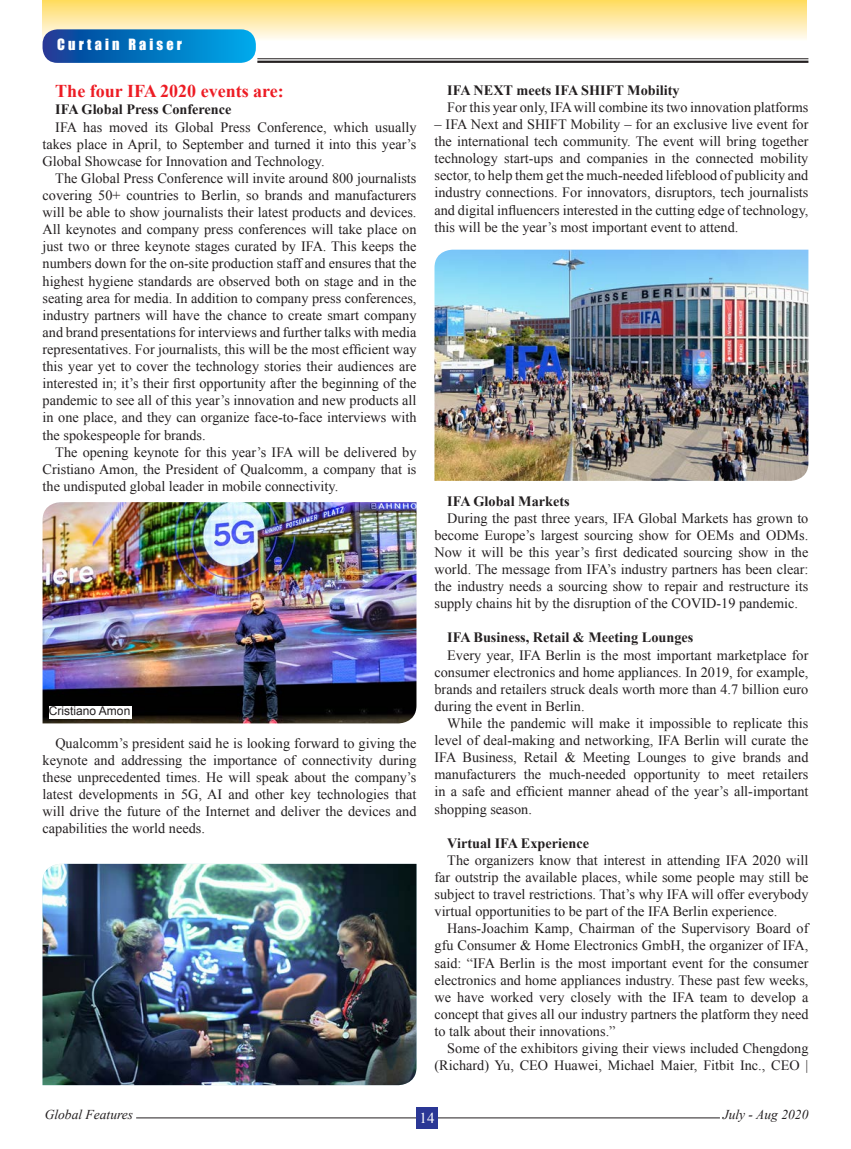
<style>
.page{position:relative;width:851px;height:1149px;background:#fff}
.page>*{position:absolute;margin:0;border:0;box-sizing:border-box;transform-origin:0 0}
.t1{font:700 18px "Times New Roman";color:#ed1c24}
.t2{font:15px "Times New Roman";color:#fff}
.t3{font:14.25px/17.1px "Times New Roman";color:#231f20;text-align:justify}
.t4{font:700 14.25px "Times New Roman";color:#231f20}
.t5{font:14.25px "Impact";letter-spacing:.22em;color:#fff}
.t6{font:italic 13.5px "Times New Roman";color:#231f20}
.t7{font:12px "Arial";color:#231f20}
</style>
<div class="page">
<hr style="left:136px;top:1117px;width:583px;height:1px;background:#231f20">
<div style="left:416px;top:1106px;width:21px;height:22px;background:#2a3795"></div>
<div style="left:43px;top:0;width:763px;height:41px;background:linear-gradient(to bottom,#ffdb5f,#fffcf8)"></div>
<svg style="left:43px;top:29px;width:213px;height:34px;background:#0775bf"></svg>
<hr style="left:257px;top:61px;width:551px;height:2px;background:#231f20">
<hr style="left:257px;top:58px;width:551px;height:1px;background:#231f20">
<img style="left:434px;top:249px;width:374px;height:231px">
<img style="left:43px;top:502px;width:373px;height:221px">
<img style="left:43px;top:863px;width:373px;height:221px">
<div style="left:49px;top:706px;width:83px;height:12px;background:#fff"></div>
<p class="t5" style="left:57px;top:33px;width:126px">Curtain Raiser</p>
<p class="t1" style="left:55px;top:81px;width:230px">The four IFA 2020 events are:</p>
<p class="t4" style="left:55px;top:102px;width:178px">IFA Global Press Conference</p>
<p class="t3" style="left:43px;top:118px;width:375px;text-indent:13px">IFA has moved its Global Press Conference, which usually takes place in April, to September and turned it into this year’s Global Showcase for Innovation and Technology.</p>
<p class="t3" style="left:43px;top:169px;width:375px;text-indent:13px">The Global Press Conference will invite around 800 journalists covering 50+ countries to Berlin, so brands and manufacturers will be able to show journalists their latest products and devices.<br>All keynotes and company press conferences will take place on just two or three keynote stages curated by IFA. This keeps the numbers down for the on-site production staff and ensures that the highest hygiene standards are observed both on stage and in the seating area for media. In addition to company press conferences, industry partners will have the chance to create smart company and brand presentations for interviews and further talks with media representatives. For journalists, this will be the most efficient way this year yet to cover the technology stories their audiences are interested in; it’s their first opportunity after the beginning of the pandemic to see all of this year’s innovation and new products all in one place, and they can organize face-to-face interviews with the spokespeople for brands.</p>
<p class="t3" style="left:43px;top:443px;width:375px;text-indent:13px">The opening keynote for this year’s IFA will be delivered by Cristiano Amon, the President of Qualcomm, a company that is the undisputed global leader in mobile connectivity.</p>
<p class="t7" style="left:49px;top:702px;width:83px">Cristiano Amon</p>
<p class="t3" style="left:43px;top:733px;width:375px;text-indent:13px">Qualcomm’s president said he is looking forward to giving the keynote and addressing the importance of connectivity during these unprecedented times. He will speak about the company’s latest developments in 5G, AI and other key technologies that will drive the future of the Internet and deliver the devices and capabilities the world needs.</p>
<p class="t4" style="left:447px;top:82px;width:234px">IFA NEXT meets IFA SHIFT Mobility</p>
<p class="t3" style="left:447px;top:98px;width:362px">For this year only, IFAwill combine its two innovation platforms</p>
<p class="t3" style="left:434px;top:115px;width:375px">– IFA Next and SHIFT Mobility – for an exclusive live event for the international tech community. The event will bring together technology start-ups and companies in the connected mobility sector, to help them get the much-needed lifeblood of publicity and industry connections. For innovators, disruptors, tech journalists and digital influencers interested in the cutting edge of technology, this will be the year’s most important event to attend.</p>
<p class="t4" style="left:447px;top:492px;width:124px">IFA Global Markets</p>
<p class="t3" style="left:434px;top:509px;width:375px;text-indent:13px">During the past three years, IFA Global Markets has grown to become Europe’s largest sourcing show for OEMs and ODMs.<br>Now it will be this year’s first dedicated sourcing show in the world. The message from IFA’s industry partners has been clear: the industry needs a sourcing show to repair and restructure its supply chains hit by the disruption of the COVID-19 pandemic.</p>
<p class="t4" style="left:447px;top:629px;width:247px">IFA Business, Retail &amp; Meeting Lounges</p>
<p class="t3" style="left:434px;top:645px;width:375px;text-indent:13px">Every year, IFA Berlin is the most important marketplace for consumer electronics and home appliances. In 2019, for example, brands and retailers struck deals worth more than 4.7 billion euro during the event in Berlin.</p>
<p class="t3" style="left:434px;top:714px;width:375px;text-indent:13px">While the pandemic will make it impossible to replicate this level of deal-making and networking, IFA Berlin will curate the IFA Business, Retail &amp; Meeting Lounges to give brands and manufacturers the much-needed opportunity to meet retailers in a safe and efficient manner ahead of the year’s all-important shopping season.</p>
<p class="t4" style="left:447px;top:834px;width:143px">Virtual IFA Experience</p>
<p class="t3" style="left:434px;top:851px;width:375px;text-indent:13px">The organizers know that interest in attending IFA 2020 will far outstrip the available places, while some people may still be subject to travel restrictions. That’s why IFA will offer everybody virtual opportunities to be part of the IFA Berlin experience.</p>
<p class="t3" style="left:434px;top:919px;width:375px;text-indent:13px">Hans-Joachim Kamp, Chairman of the Supervisory Board of gfu Consumer &amp; Home Electronics GmbH, the organizer of IFA, said: “IFA Berlin is the most important event for the consumer electronics and home appliances industry. These past few weeks, we have worked very closely with the IFA team to develop a concept that gives all our industry partners the platform they need to talk about their innovations.”</p>
<p class="t3" style="left:434px;top:1039px;width:375px;text-align:right">Some of the exhibitors giving their views included Chengdong (Richard) Yu, CEO Huawei, Michael Maier, Fitbit Inc., CEO |</p>
<p class="t6" style="left:45px;top:1106px;width:90px">Global Features</p>
<p class="t6" style="left:722px;top:1106px;width:87px">July - Aug 2020</p>
<p class="t2" style="left:419px;top:1107px;width:16px">14</p>
</div>
